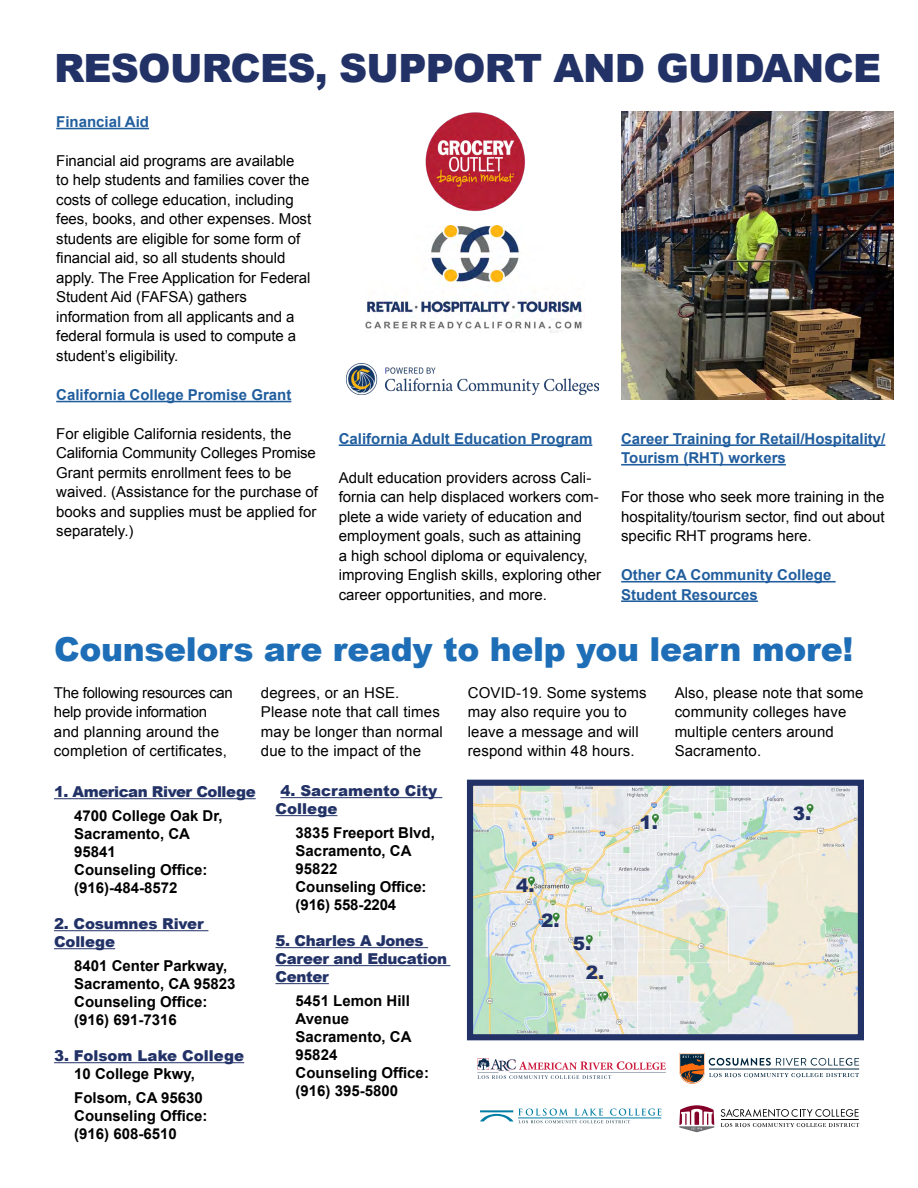
<style>
.page{position:relative;width:918px;height:1188px;background:#fff}
.page>*{position:absolute;margin:0;border:0;box-sizing:border-box;transform-origin:0 0}
.t1{font:900 39px "Arial";letter-spacing:-.02em;color:#223267}
.t2{font:900 33px "Arial";letter-spacing:-.01em;color:#1e6eb7}
.t3{font:900 18.45px "Arial";color:#223267}
.t4{font:15px/19.5px "Arial";color:#000}
.t5{font:700 15px/18px "Arial";color:#000}
.t6{font:700 15px/19.5px "Arial";color:#215e9e}
.t7{font:900 15px/18px "Arial";letter-spacing:-.01em;color:#223267}
.t8{font:15px/19.5px "Arial";letter-spacing:-.02em;color:#000}
.t9{font:900 15px "Arial";letter-spacing:-.03em;color:#223267}
</style>
<div class="page">
<hr style="left:56px;top:128px;width:93px;height:1px;background:#215e9e">
<hr style="left:56px;top:401px;width:235px;height:1px;background:#215e9e">
<hr style="left:339px;top:444px;width:253px;height:2px;background:#215e9e">
<hr style="left:621px;top:444px;width:264px;height:2px;background:#215e9e">
<hr style="left:621px;top:464px;width:165px;height:2px;background:#215e9e">
<hr style="left:621px;top:581px;width:215px;height:2px;background:#215e9e">
<hr style="left:621px;top:600px;width:137px;height:2px;background:#215e9e">
<hr style="left:54px;top:798px;width:202px;height:1px;background:#223267">
<hr style="left:54px;top:930px;width:154px;height:1px;background:#223267">
<hr style="left:54px;top:948px;width:61px;height:1px;background:#223267">
<hr style="left:54px;top:1062px;width:190px;height:1px;background:#223267">
<hr style="left:280px;top:797px;width:162px;height:1px;background:#223267">
<hr style="left:275px;top:815px;width:62px;height:1px;background:#223267">
<hr style="left:275px;top:947px;width:153px;height:1px;background:#223267">
<hr style="left:275px;top:965px;width:175px;height:1px;background:#223267">
<hr style="left:275px;top:983px;width:54px;height:1px;background:#223267">
<img style="left:474px;top:787px;width:383px;height:246px">
<div style="left:467px;top:780px;width:397px;height:260px;border:6px solid #223267"></div>
<svg style="left:477px;top:1058px;width:189px;height:21px"></svg>
<svg style="left:480px;top:1108px;width:182px;height:15px"></svg>
<svg style="left:679px;top:1053px;width:180px;height:31px"></svg>
<svg style="left:679px;top:1105px;width:35px;height:27px"></svg>
<svg style="left:721px;top:1123px;width:138px;height:4px"></svg>
<hr style="left:721px;top:1119px;width:138px;height:1px;background:#000">
<svg style="left:721px;top:1109px;width:138px;height:8px"></svg>
<img style="left:621px;top:111px;width:272px;height:289px">
<img style="left:365px;top:226px;width:219px;height:106px">
<img style="left:346px;top:363px;width:252px;height:31px">
<img style="left:425px;top:112px;width:100px;height:99px">
<h1 class="t1" style="left:54px;top:40px;width:829px">RESOURCES, SUPPORT AND GUIDANCE</h1>
<p class="t6" style="left:56px;top:112px;width:94px">Financial Aid</p>
<p class="t4" style="left:56px;top:151px;width:256px">Financial aid programs are available<br>to help students and families cover the costs of college education, including fees, books, and other expenses. Most students are eligible for some form of financial aid, so all students should apply. The Free Application for Federal Student Aid (FAFSA) gathers information from all applicants and a federal formula is used to compute a student’s eligibility.</p>
<p class="t6" style="left:56px;top:385px;width:237px">California College Promise Grant</p>
<p class="t4" style="left:56px;top:424px;width:263px">For eligible California residents, the California Community Colleges Promise Grant permits enrollment fees to be waived. (Assistance for the purchase of books and supplies must be applied for separately.)</p>
<p class="t6" style="left:339px;top:429px;width:255px">California Adult Education Program</p>
<p class="t4" style="left:339px;top:468px;width:264px">Adult education providers across Cali&shy;fornia can help displaced workers com&shy;plete a wide variety of education and employment goals, such as attaining<br>a high school diploma or equivalency, improving English skills, exploring other career opportunities, and more.</p>
<p class="t6" style="left:621px;top:429px;width:266px">Career Training for Retail/Hospitality/<br>Tourism (RHT) workers</p>
<p class="t4" style="left:621px;top:487px;width:265px;text-align:justify">For those who seek more training in the hospitality/tourism sector, find out about specific RHT programs here.</p>
<p class="t6" style="left:621px;top:566px;width:212px">Other CA Community College<br>Student Resources</p>
<h2 class="t2" style="left:54px;top:625px;width:801px">Counselors are ready to help you learn more!</h2>
<p class="t8" style="left:54px;top:683px;width:180px">The following resources can help provide information and planning around the completion of certificates,</p>
<p class="t4" style="left:261px;top:683px;width:184px">degrees, or an HSE.<br>Please note that call times may be longer than normal due to the impact of the</p>
<p class="t4" style="left:468px;top:683px;width:181px">COVID-19. Some systems may also require you to leave a message and will respond within 48 hours.</p>
<p class="t4" style="left:675px;top:683px;width:190px">Also, please note that some community colleges have multiple centers around<br>Sacramento.</p>
<p class="t9" style="left:54px;top:781px;width:203px">1. American River College</p>
<p class="t5" style="left:74px;top:807px;width:150px">4700 College Oak Dr,<br>Sacramento, CA<br>95841<br>Counseling Office: (916)-484-8572</p>
<p class="t7" style="left:54px;top:914px;width:151px">2. Cosumnes River<br>College</p>
<p class="t5" style="left:74px;top:957px;width:163px">8401 Center Parkway,<br>Sacramento, CA 95823<br>Counseling Office: (916) 691-7316</p>
<p class="t7" style="left:54px;top:1046px;width:192px">3. Folsom Lake College</p>
<p class="t5" style="left:74px;top:1062px;width:130px;line-height:24px">10 College Pkwy,<br>Folsom, CA 95630</p>
<p class="t5" style="left:74px;top:1107px;width:135px">Counseling Office: (916) 608-6510</p>
<p class="t7" style="left:275px;top:781px;width:163px;text-indent:5px">4. Sacramento City<br>College</p>
<p class="t5" style="left:296px;top:824px;width:141px">3835 Freeport Blvd,<br>Sacramento, CA<br>95822<br>Counseling Office: (916) 558-2204</p>
<p class="t7" style="left:275px;top:931px;width:173px">5. Charles A Jones<br>Career and Education<br>Center</p>
<p class="t5" style="left:296px;top:992px;width:135px">5451 Lemon Hill<br>Avenue<br>Sacramento, CA<br>95824<br>Counseling Office: (916) 395-5800</p>
<p class="t3" style="left:793px;top:800px;width:20px">3.</p>
<p class="t3" style="left:640px;top:809px;width:20px">1.</p>
<p class="t3" style="left:516px;top:872px;width:20px">4.</p>
<p class="t3" style="left:541px;top:907px;width:20px">2.</p>
<p class="t3" style="left:573px;top:930px;width:20px">5.</p>
<p class="t3" style="left:586px;top:959px;width:20px">2.</p>
</div>
